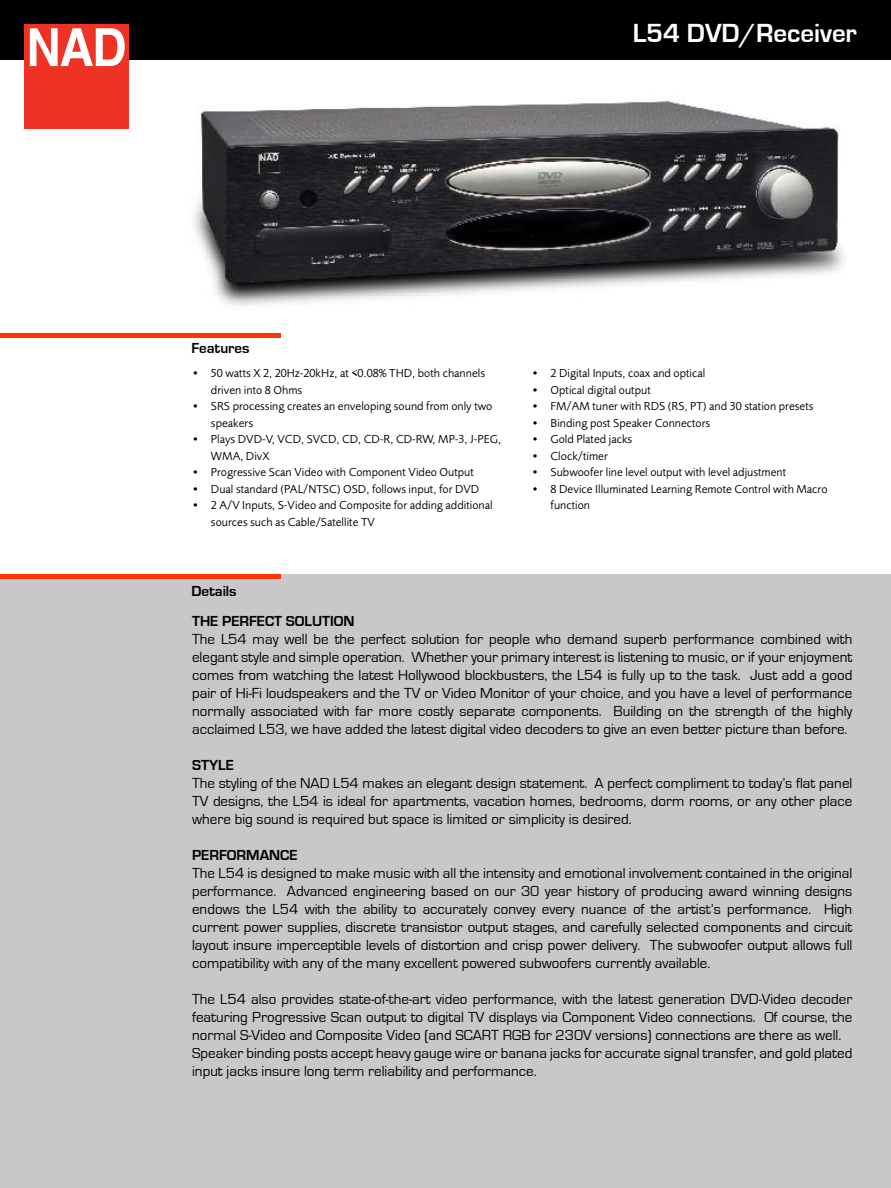
<style>
.page{position:relative;width:891px;height:1188px;background:#fff}
.page>*{position:absolute;margin:0;border:0;box-sizing:border-box;transform-origin:0 0}
.t1{font:700 27px "Eurostile";color:#fff}
.t2{font:15px/18px "Eurostile";color:#000;text-align:justify}
.t3{font:700 15px "Eurostile";color:#000}
.t4{font:12px/16.5px "Foundry Sans";color:#000}
</style>
<div class="page">
<div style="left:0;top:575px;width:891px;height:613px;background:#c6c8ca"></div>
<div style="left:0;top:0;width:891px;height:60px;background:#000"></div>
<div style="left:25px;top:24px;width:104px;height:104px;background:#ee3224"></div>
<svg style="left:30px;top:28px;width:95px;height:38px"></svg>
<div style="left:0;top:333px;width:280px;height:5px;background:#f30"></div>
<hr style="left:0;top:575px;width:280px;height:4px;background:#f30">
<img style="left:193px;top:101px;width:651px;height:205px">
<h1 class="t1" style="left:633px;top:18px;width:226px">L54 DVD/Receiver</h1>
<p class="t3" style="left:191px;top:340px;width:60px">Features</p>
<p class="t4" style="left:211px;top:365px;width:276px;text-indent:-20px">• 50 watts X 2, 20Hz-20kHz, at &lt;0.08% THD, both channels driven into 8 Ohms</p>
<p class="t4" style="left:211px;top:398px;width:283px;text-indent:-20px">• SRS processing creates an enveloping sound from only two speakers</p>
<p class="t4" style="left:211px;top:431px;width:292px;text-indent:-20px">• Plays DVD-V, VCD, SVCD, CD, CD-R, CD-RW, MP-3, J-PEG,<br>WMA, DivX</p>
<p class="t4" style="left:191px;top:464px;width:284px">• Progressive Scan Video with Component Video Output</p>
<p class="t4" style="left:191px;top:480px;width:289px">• Dual standard (PAL/NTSC) OSD, follows input, for DVD</p>
<p class="t4" style="left:211px;top:497px;width:283px;text-indent:-20px">• 2 A/V Inputs, S-Video and Composite for adding additional sources such as Cable/Satellite TV</p>
<p class="t3" style="left:191px;top:583px;width:47px">Details</p>
<p class="t4" style="left:531px;top:365px;width:176px">• 2 Digital Inputs, coax and optical</p>
<p class="t4" style="left:531px;top:381px;width:121px">• Optical digital output</p>
<p class="t4" style="left:531px;top:398px;width:284px">• FM/AM tuner with RDS (RS, PT) and 30 station presets</p>
<p class="t4" style="left:531px;top:414px;width:181px">• Binding post Speaker Connectors</p>
<p class="t4" style="left:531px;top:431px;width:103px">• Gold Plated jacks</p>
<p class="t4" style="left:531px;top:447px;width:78px">• Clock/timer</p>
<p class="t4" style="left:531px;top:464px;width:257px">• Subwoofer line level output with level adjustment</p>
<p class="t4" style="left:551px;top:480px;width:278px;text-indent:-20px">• 8 Device Illuminated Learning Remote Control with Macro function</p>
<p class="t3" style="left:192px;top:613px;width:164px">THE PERFECT SOLUTION</p>
<p class="t2" style="left:192px;top:631px;width:662px">The L54 may well be the perfect solution for people who demand superb performance combined with elegant style and simple operation. Whether your primary interest is listening to music, or if your enjoyment comes from watching the latest Hollywood blockbusters, the L54 is fully up to the task. Just add a good pair of Hi-Fi loudspeakers and the TV or Video Monitor of your choice, and you have a level of performance normally associated with far more costly separate components. Building on the strength of the highly acclaimed L53, we have added the latest digital video decoders to give an even better picture than before.</p>
<p class="t3" style="left:192px;top:757px;width:43px">STYLE</p>
<p class="t2" style="left:192px;top:775px;width:662px">The styling of the NAD L54 makes an elegant design statement. A perfect compliment to today’s flat panel TV designs, the L54 is ideal for apartments, vacation homes, bedrooms, dorm rooms, or any other place where big sound is required but space is limited or simplicity is desired.</p>
<p class="t3" style="left:192px;top:847px;width:107px">PERFORMANCE</p>
<p class="t2" style="left:192px;top:865px;width:662px">The L54 is designed to make music with all the intensity and emotional involvement contained in the original performance. Advanced engineering based on our 30 year history of producing award winning designs endows the L54 with the ability to accurately convey every nuance of the artist’s performance. High current power supplies, discrete transistor output stages, and carefully selected components and circuit layout insure imperceptible levels of distortion and crisp power delivery. The subwoofer output allows full compatibility with any of the many excellent powered subwoofers currently available.</p>
<p class="t2" style="left:192px;top:991px;width:662px;text-align:left">The L54 also provides state-of-the-art video performance, with the latest generation DVD-Video decoder featuring Progressive Scan output to digital TV displays via Component Video connections. Of course, the normal S-Video and Composite Video (and SCART RGB for 230V versions) connections are there as well.<br>Speaker binding posts accept heavy gauge wire or banana jacks for accurate signal transfer, and gold plated input jacks insure long term reliability and performance.</p>
</div>
